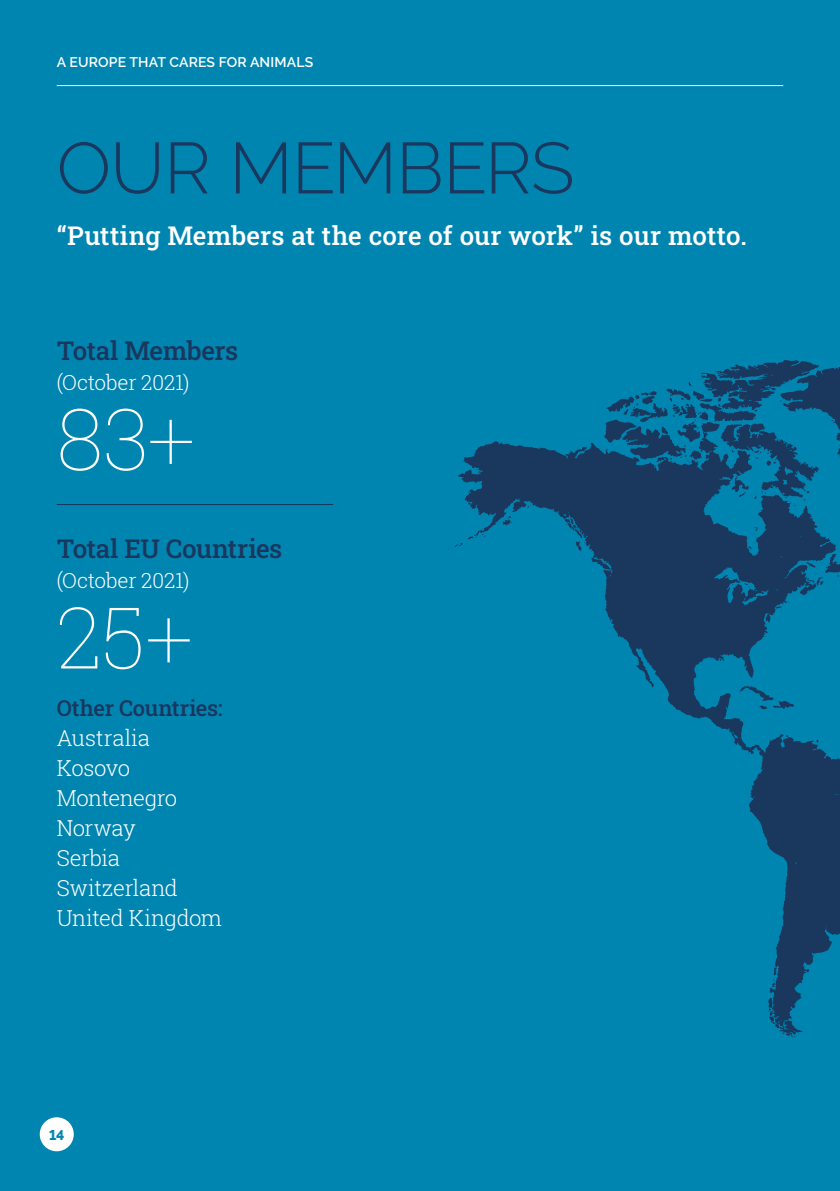
<style>
.page{position:relative;width:840px;height:1191px;background:#fff}
.page>*{position:absolute;margin:0;border:0;box-sizing:border-box;transform-origin:0 0}
.Large_Intro_Text{font:100 85px "Roboto Slab";color:#fff}
.Big_Title{font:300 72px "Raleway";letter-spacing:-.01em;color:#1a375e}
.Large_Intro_Text-2{font:500 26px "Roboto Slab";color:#fff}
.Large_Intro_Text-3{font:500 26px "Roboto Slab";letter-spacing:-.02em;color:#1a375e}
.Large_Intro_Text-4{font:300 22px/30px "Roboto Slab";letter-spacing:-.015em;color:#fff}
.Large_Intro_Text-5{font:300 20.8px "Roboto Slab";letter-spacing:-.005em;color:#fff}
.Folio{font:600 14px "Raleway";letter-spacing:.01em;color:#fff}
.Folio-2{font:800 14px "Raleway";color:#0085b0}
.s1{font-weight:500;color:#1a375e}
</style>
<div class="page">
<div style="left:0;top:0;width:839px;height:1191px;background:#0085b0"></div>
<svg style="left:448px;top:360px;width:391px;height:678px"></svg>
<hr style="left:57px;top:85px;width:725px;height:1px;background:#fff">
<div style="left:40px;top:1117px;width:34px;height:34px;background:#fff;border-radius:50%"></div>
<hr style="left:57px;top:504px;width:276px;height:1px;background:#1a375e">
<p class="Folio" style="left:57px;top:54px;width:258px">A EUROPE THAT CARES FOR ANIMALS</p>
<p class="Big_Title" style="left:57px;top:126px;width:519px">OUR MEMBERS</p>
<p class="Large_Intro_Text-2" style="left:57px;top:217px;width:691px">“Putting Members at the core of our work” is our motto.</p>
<p class="Large_Intro_Text-3" style="left:57px;top:332px;width:183px">Total Members</p>
<p class="Large_Intro_Text-5" style="left:57px;top:368px;width:134px">(October 2021)</p>
<p class="Large_Intro_Text" style="left:57px;top:381px;width:139px">83+</p>
<p class="Large_Intro_Text-3" style="left:57px;top:531px;width:227px">Total EU Countries</p>
<p class="Large_Intro_Text-5" style="left:57px;top:566px;width:134px">(October 2021)</p>
<p class="Large_Intro_Text" style="left:57px;top:579px;width:137px">25+</p>
<p class="Large_Intro_Text-4" style="left:57px;top:692px;width:167px"><span class="s1">Other Countries:<br></span>Australia<br>Kosovo<br>Montenegro<br>Norway<br>Serbia<br>Switzerland<br>United Kingdom</p>
<p class="Folio-2" style="left:49px;top:1126px;width:17px">14</p>
</div>
